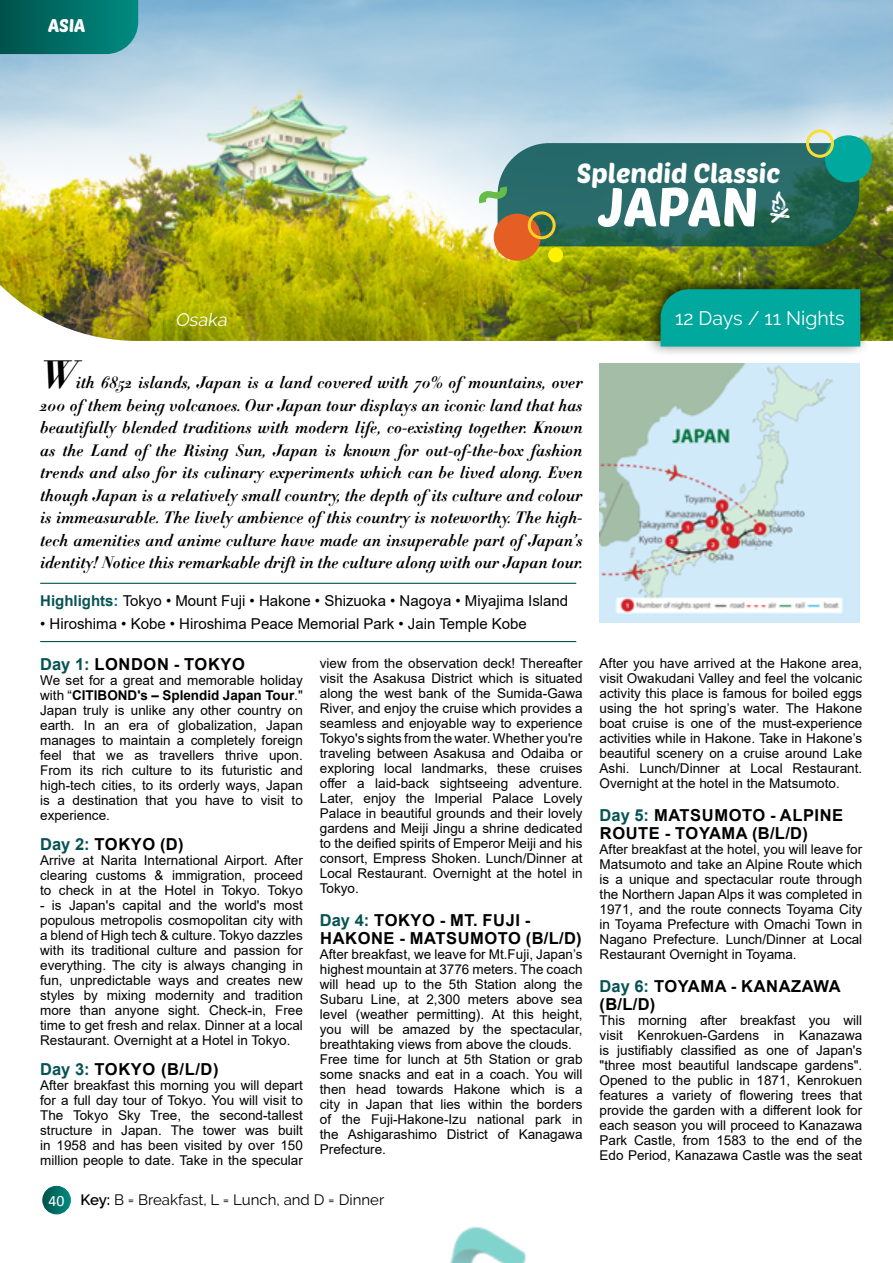
<style>
.page{position:relative;width:893px;height:1263px;background:#fff}
.page>*{position:absolute;margin:0;border:0;box-sizing:border-box;transform-origin:0 0}
.t1{font:54px "Poetsen One";letter-spacing:-.005em;color:#fff}
.t2{font:39px "Didot HTF B06 Bold Ital";color:#000}
.t3{font:27px "Poetsen One";color:#fff}
.t4{font:19.5px "Raleway";color:#fff}
.t5{font:italic 18px "Raleway";color:#fff}
.t6{font:18px "Poetsen One";color:#fff}
.t7{font:16.5px/22.5px "Didot HTF B06 Bold Ital";color:#000;text-align:justify}
.t8{font:700 16.5px/18px "Arial";letter-spacing:.035em;color:#000}
.t9{font:15px "Arial";color:#000}
.t10{font:15px "Raleway";color:#000}
.t11{font:13.5px/15px "Arial";color:#000;text-align:justify}
.s1{font-weight:700;color:#075353}
.s2{font-weight:700;color:#006eb2}
.s3{color:#075353}
.s4{font-weight:700}
.s5{font-family:"Calibri";font-size:15.75px;color:#fff}
.s6{font-weight:600}
</style>
<div class="page">
<svg style="left:43px;top:1186px;width:27px;height:28px"></svg>
<div style="left:43px;top:1186px;width:28px;height:28px;border:1px solid #fff;border-radius:50%"></div>
<img style="left:450px;top:1226px;width:76px;height:37px">
<img style="left:0;top:0;width:893px;height:341px">
<div style="left:643px;top:272px;width:228px;height:85px;background:#000;opacity:.75"></div>
<div style="left:661px;top:289px;width:199px;height:57px;background:#00a89d"></div>
<hr style="left:40px;top:641px;width:536px;height:1px;background:#075353">
<hr style="left:40px;top:583px;width:536px;height:1px;background:#075353">
<img style="left:600px;top:363px;width:259px;height:260px">
<div style="left:494px;top:214px;width:47px;height:47px;background:#e55f24;border-radius:50%"></div>
<div style="left:548px;top:247px;width:15px;height:15px;background:#fff200;border-radius:50%"></div>
<div style="left:825px;top:135px;width:47px;height:48px;background:#00a89d;border-radius:50%"></div>
<div style="left:806px;top:129px;width:28px;height:29px;border:3px solid #f9de33;border-radius:50%"></div>
<svg style="left:0;top:0;width:138px;height:54px;background:#047069"></svg>
<svg style="left:477px;top:143px;width:382px;height:103px;background:#3a7369"></svg>
<h3 class="t6" style="left:48px;top:14px;width:39px">ASIA</h3>
<h3 class="t5" style="left:175px;top:310px;width:56px">Osaka</h3>
<h3 class="t3" style="left:577px;top:156px;width:205px">Splendid Classic</h3>
<h1 class="t1" style="left:598px;top:172px;width:162px">JAPAN</h1>
<h3 class="t4" style="left:675px;top:307px;width:171px">12 Days / 11 Nights</h3>
<h2 class="t2" style="left:40px;top:350px;width:37px">W</h2>
<p class="t7" style="left:40px;top:372px;width:544px;text-indent:36px">ith 6852 islands, Japan is a land covered with 70% of mountains, over 200 of them being volcanoes. Our Japan tour displays an iconic land that has beautifully blended traditions with modern life, co-existing together. Known as the Land of the Rising Sun, Japan is known for out-of-the-box fashion trends and also for its culinary experiments which can be lived along. Even though Japan is a relatively small country, the depth of its culture and colour is immeasurable. The lively ambience of this country is noteworthy. The high&shy;tech amenities and anime culture have made an insuperable part of Japan’s identity! Notice this remarkable drift in the culture along with our Japan tour.</p>
<p class="t9" style="left:40px;top:591px;width:530px"><span class="s1">Highlights</span><span class="s2">:</span> Tokyo • Mount Fuji • Hakone • Shizuoka • Nagoya • Miyajima Island</p>
<p class="t9" style="left:40px;top:613px;width:488px">• Hiroshima • Kobe • Hiroshima Peace Memorial Park • Jain Temple Kobe</p>
<p class="t8" style="left:40px;top:655px;width:206px"><span class="s3">Day 1:</span> LONDON - TOKYO</p>
<p class="t11" style="left:40px;top:673px;width:264px">We set for a great and memorable holiday with “<span class="s4">CITIBOND's – Splendid Japan Tour</span>." Japan truly is unlike any other country on earth. In an era of globalization, Japan manages to maintain a completely foreign feel that we as travellers thrive upon.<br>From its rich culture to its futuristic and high-tech cities, to its orderly ways, Japan is a destination that you have to visit to experience.</p>
<p class="t8" style="left:40px;top:835px;width:145px"><span class="s3">Day 2:</span> TOKYO (D)</p>
<p class="t11" style="left:40px;top:853px;width:264px">Arrive at Narita International Airport. After clearing customs &amp; immigration, proceed to check in at the Hotel in Tokyo. Tokyo</p>
<p class="t11" style="left:40px;top:898px;width:264px">- is Japan's capital and the world's most populous metropolis cosmopolitan city with a blend of High tech &amp; culture. Tokyo dazzles with its traditional culture and passion for everything. The city is always changing in fun, unpredictable ways and creates new styles by mixing modernity and tradition more than anyone sight. Check-in, Free time to get fresh and relax. Dinner at a local Restaurant. Overnight at a Hotel in Tokyo.</p>
<p class="t8" style="left:40px;top:1060px;width:180px"><span class="s3">Day 3:</span> TOKYO (B/L/D)</p>
<p class="t11" style="left:40px;top:1078px;width:264px">After breakfast this morning you will depart for a full day tour of Tokyo. You will visit to The Tokyo Sky Tree, the second-tallest structure in Japan. The tower was built in 1958 and has been visited by over 150 million people to date. Take in the specular</p>
<p class="t11" style="left:320px;top:655px;width:264px">view from the observation deck! Thereafter visit the Asakusa District which is situated along the west bank of the Sumida-Gawa River, and enjoy the cruise which provides a seamless and enjoyable way to experience Tokyo's sights from the water. Whether you're traveling between Asakusa and Odaiba or exploring local landmarks, these cruises offer a laid-back sightseeing adventure.<br>Later, enjoy the Imperial Palace Lovely Palace in beautiful grounds and their lovely gardens and Meiji Jingu a shrine dedicated to the deified spirits of Emperor Meiji and his consort, Empress Shoken. Lunch/Dinner at Local Restaurant. Overnight at the hotel in Tokyo.</p>
<p class="t8" style="left:320px;top:911px;width:263px"><span class="s3">Day 4:</span> TOKYO - MT. FUJI -<br>HAKONE - MATSUMOTO (B/L/D)</p>
<p class="t11" style="left:320px;top:946px;width:264px;text-align:left">After breakfast, we leave for Mt.Fuji, Japan’s highest mountain at 3776 meters. The coach will head up to the 5th Station along the Subaru Line, at 2,300 meters above sea level (weather permitting). At this height, you will be amazed by the spectacular, breathtaking views from above the clouds.<br>Free time for lunch at 5th Station or grab some snacks and eat in a coach. You will then head towards Hakone which is a city in Japan that lies within the borders of the Fuji-Hakone-Izu national park in the Ashigarashimo District of Kanagawa Prefecture.</p>
<p class="t10" style="left:49px;top:1191px;width:337px"><span class="s5">40</span> <span class="s6">Key:</span> B = Breakfast, L = Lunch, and D = Dinner</p>
<p class="t11" style="left:600px;top:655px;width:264px">After you have arrived at the Hakone area, visit Owakudani Valley and feel the volcanic activity this place is famous for boiled eggs using the hot spring’s water. The Hakone boat cruise is one of the must-experience activities while in Hakone. Take in Hakone’s beautiful scenery on a cruise around Lake Ashi. Lunch/Dinner at Local Restaurant.<br>Overnight at the hotel in the Matsumoto.</p>
<p class="t8" style="left:600px;top:806px;width:245px"><span class="s3">Day 5:</span> MATSUMOTO - ALPINE<br>ROUTE - TOYAMA (B/L/D)</p>
<p class="t11" style="left:600px;top:841px;width:264px">After breakfast at the hotel, you will leave for Matsumoto and take an Alpine Route which is a unique and spectacular route through the Northern Japan Alps it was completed in 1971, and the route connects Toyama City in Toyama Prefecture with Omachi Town in Nagano Prefecture. Lunch/Dinner at Local Restaurant Overnight in Toyama.</p>
<p class="t8" style="left:600px;top:977px;width:242px"><span class="s3">Day 6:</span> TOYAMA - KANAZAWA (B/L/D)</p>
<p class="t11" style="left:600px;top:1012px;width:264px">This morning after breakfast you will visit Kenrokuen-Gardens in Kanazawa is justifiably classified as one of Japan's "three most beautiful landscape gardens".<br>Opened to the public in 1871, Kenrokuen features a variety of flowering trees that provide the garden with a different look for each season you will proceed to Kanazawa Park Castle, from 1583 to the end of the Edo Period, Kanazawa Castle was the seat</p>
</div>
